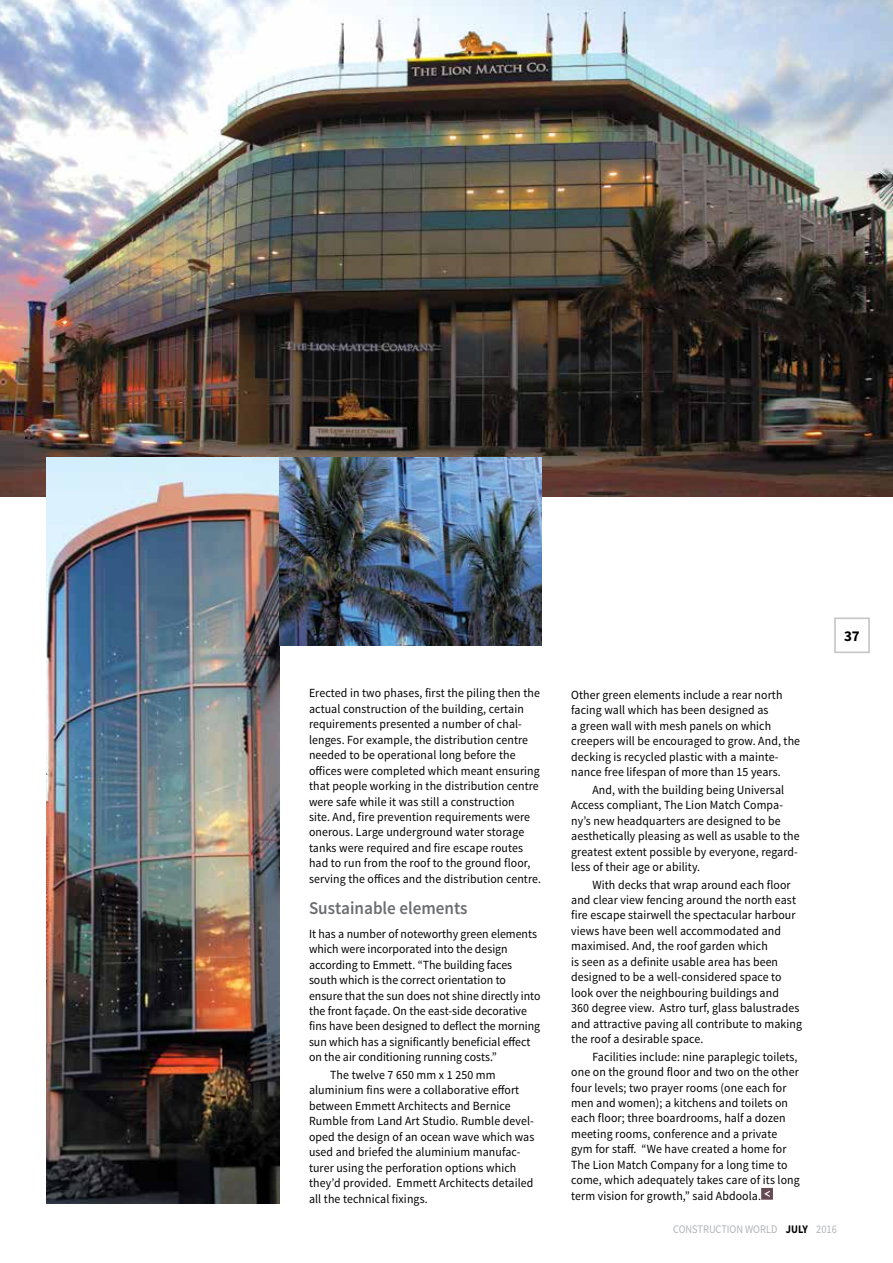
<style>
.page{position:relative;width:893px;height:1263px;background:#fff}
.page>*{position:absolute;margin:0;border:0;box-sizing:border-box;transform-origin:0 0}
.t1{font:600 18px "Source Sans Pro";color:#6d6e71;scale:.95 1}
.t2{font:700 15px "Source Sans Pro";color:#000}
.t3{font:12.45px/15.5px "Source Sans Pro";letter-spacing:.01em;color:#000;scale:.95 1}
.t4{font:11.55px "Source Sans Pro";color:#b1b4b6;scale:.9 1}
.s1{font-weight:700;color:#000}
</style>
<div class="page">
<div style="left:834px;top:617px;width:36px;height:36px;border:2px solid #c7c8ca"></div>
<img style="left:0;top:0;width:893px;height:496px">
<img style="left:47px;top:457px;width:232px;height:746px">
<svg style="left:761px;top:1188px;width:12px;height:12px"></svg>
<img style="left:279px;top:457px;width:262px;height:189px">
<p class="t3" style="left:309px;top:686px;width:246px">Erected in two phases, first the piling then the actual construction of the building, certain requirements presented a number of chal&shy;lenges. For example, the distribution centre needed to be operational long before the offices were completed which meant ensuring that people working in the distribution centre were safe while it was still a construction<br>site. And, fire prevention requirements were onerous. Large underground water storage tanks were required and fire escape routes had to run from the roof to the ground floor, serving the offices and the distribution centre.</p>
<h1 class="t1" style="left:309px;top:896px;width:168px">Sustainable elements</h1>
<p class="t3" style="left:309px;top:926px;width:245px">It has a number of noteworthy green elements which were incorporated into the design according to Emmett. “The building faces south which is the correct orientation to ensure that the sun does not shine directly into the front façade. On the east-side decorative fins have been designed to deflect the morning sun which has a significantly beneficial effect on the air conditioning running costs.”</p>
<p class="t3" style="left:309px;top:1067px;width:239px;text-indent:21px">The twelve 7 650 mm x 1 250 mm aluminium fins were a collaborative effort between Emmett Architects and Bernice Rumble from Land Art Studio. Rumble devel&shy;oped the design of an ocean wave which was used and briefed the aluminium manufac&shy;turer using the perforation options which they’d provided. Emmett Architects detailed all the technical fixings.</p>
<p class="t2" style="left:844px;top:626px;width:17px">37</p>
<p class="t3" style="left:571px;top:687px;width:242px">Other green elements include a rear north facing wall which has been designed as<br>a green wall with mesh panels on which creepers will be encouraged to grow. And, the decking is recycled plastic with a mainte&shy;nance free lifespan of more than 15 years.</p>
<p class="t3" style="left:571px;top:782px;width:242px;text-indent:21px">And, with the building being Universal Access compliant, The Lion Match Compa&shy;ny’s new headquarters are designed to be aesthetically pleasing as well as usable to the greatest extent possible by everyone, regard&shy;less of their age or ability.</p>
<p class="t3" style="left:571px;top:877px;width:244px;text-indent:21px">With decks that wrap around each floor and clear view fencing around the north east fire escape stairwell the spectacular harbour views have been well accommodated and maximised. And, the roof garden which<br>is seen as a definite usable area has been designed to be a well-considered space to look over the neighbouring buildings and<br>360 degree view. Astro turf, glass balustrades and attractive paving all contribute to making the roof a desirable space.</p>
<p class="t3" style="left:571px;top:1049px;width:242px;text-indent:21px">Facilities include: nine paraplegic toilets, one on the ground floor and two on the other four levels; two prayer rooms (one each for men and women); a kitchens and toilets on each floor; three boardrooms, half a dozen meeting rooms, conference and a private gym for staff. “We have created a home for The Lion Match Company for a long time to come, which adequately takes care of its long term vision for growth,” said Abdoola.</p>
<p class="t4" style="left:673px;top:1222px;width:184px">CONSTRUCTION WORLD <span class="s1">JULY</span> 2016</p>
</div>
